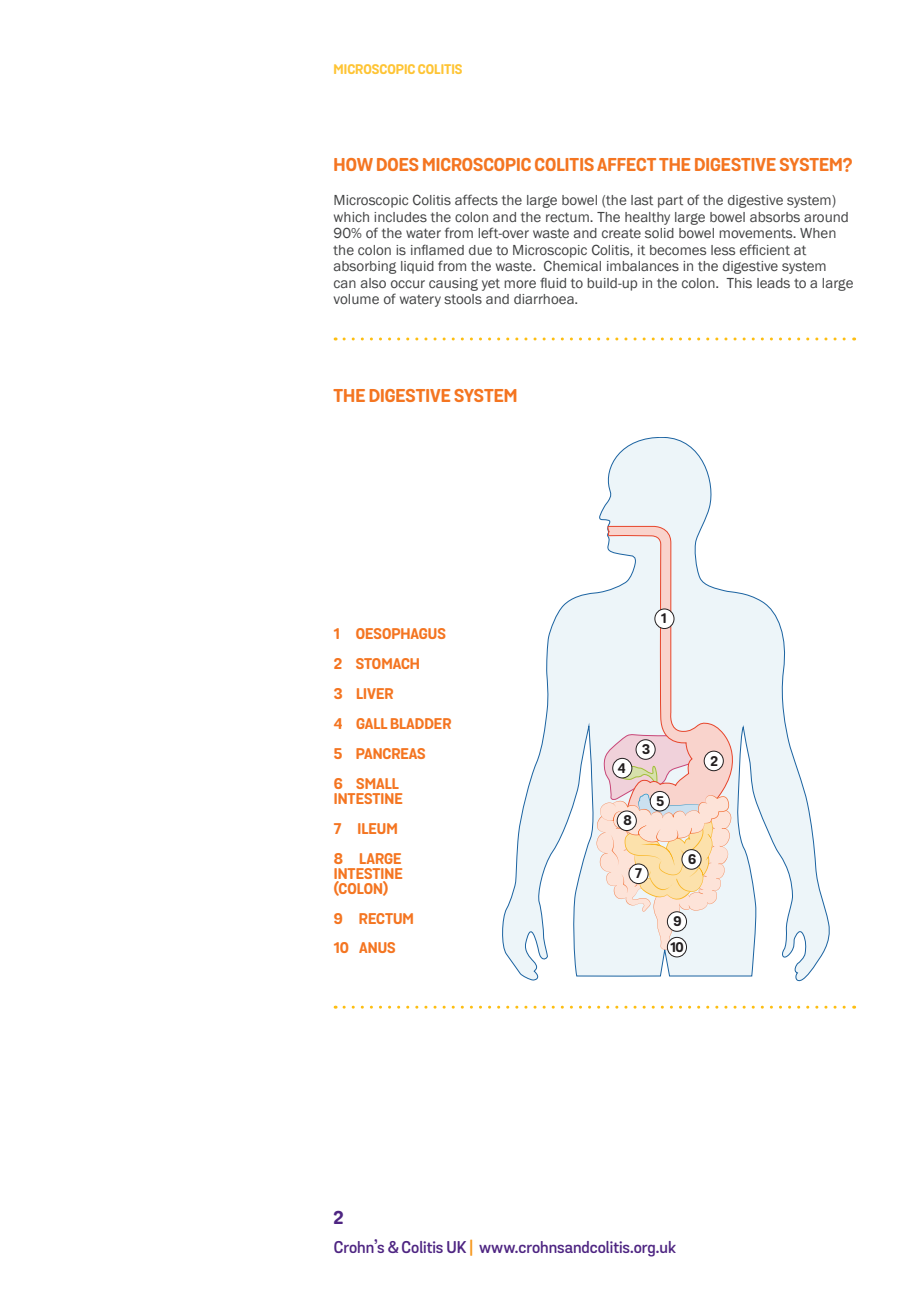
<style>
.page{position:relative;width:919px;height:1289px;background:#fff}
.page>*{position:absolute;margin:0;border:0;box-sizing:border-box;transform-origin:0 0}
.t1{font:700 18px "Grota Sans Rounded";color:#f47521}
.t2{font:700 18px "Grota Sans Rounded";color:#4e2582}
.t3{font:600 16.5px "Grota Sans Rounded";color:#4e2582}
.t4{font:15px/16.5px "Franklin Gothic";color:#414243}
.t5{font:700 15px/30px "Grota Sans Rounded";color:#f47521}
.t6{font:700 13.5px "Grota Sans Rounded";color:#fec434}
.t7{font:700 13.5px/25.7px "Grota Sans Rounded";color:#231f20}
.s1{color:#f7981d}
</style>
<div class="page">
<svg style="left:502px;top:437px;width:327px;height:544px"></svg>
<svg style="left:596px;top:525px;width:149px;height:426px;background:#f0e8e4"></svg>
<div style="left:654px;top:609px;width:20px;height:19px;background:#fff;border-radius:50%"></div>
<div style="left:654px;top:608px;width:20px;height:21px;border:1px solid #231f20;border-radius:50%"></div>
<div style="left:704px;top:751px;width:19px;height:19px;background:#fff;border-radius:50%"></div>
<div style="left:703px;top:750px;width:20px;height:21px;border:1px solid #231f20;border-radius:50%"></div>
<div style="left:636px;top:739px;width:19px;height:20px;background:#fff;border-radius:50%"></div>
<div style="left:635px;top:739px;width:20px;height:20px;border:1px solid #231f20;border-radius:50%"></div>
<div style="left:612px;top:758px;width:19px;height:20px;background:#fff;border-radius:50%"></div>
<div style="left:612px;top:758px;width:20px;height:20px;border:1px solid #231f20;border-radius:50%"></div>
<div style="left:650px;top:791px;width:19px;height:20px;background:#fff;border-radius:50%"></div>
<div style="left:649px;top:791px;width:20px;height:20px;border:1px solid #231f20;border-radius:50%"></div>
<div style="left:617px;top:811px;width:19px;height:19px;background:#fff;border-radius:50%"></div>
<div style="left:616px;top:810px;width:20px;height:21px;border:1px solid #231f20;border-radius:50%"></div>
<div style="left:682px;top:849px;width:19px;height:20px;background:#fff;border-radius:50%"></div>
<div style="left:681px;top:849px;width:20px;height:20px;border:1px solid #231f20;border-radius:50%"></div>
<div style="left:629px;top:864px;width:19px;height:19px;background:#fff;border-radius:50%"></div>
<div style="left:628px;top:863px;width:20px;height:20px;border:1px solid #231f20;border-radius:50%"></div>
<div style="left:667px;top:911px;width:19px;height:20px;background:#fff;border-radius:50%"></div>
<div style="left:667px;top:911px;width:19px;height:20px;border:1px solid #231f20;border-radius:50%"></div>
<div style="left:667px;top:937px;width:19px;height:19px;background:#fff;border-radius:50%"></div>
<div style="left:667px;top:937px;width:19px;height:20px;border:1px solid #231f20;border-radius:50%"></div>
<svg style="left:344px;top:337px;width:510px;height:3px"></svg>
<svg style="left:344px;top:1005px;width:510px;height:3px"></svg>
<p class="t6" style="left:333px;top:61px;width:130px">MICROSCOPIC COLITIS</p>
<p class="t1" style="left:333px;top:153px;width:520px">HOW DOES MICROSCOPIC COLITIS AFFECT THE DIGESTIVE SYSTEM?</p>
<p class="t4" style="left:333px;top:192px;width:521px">Microscopic Colitis affects the large bowel (the last part of the digestive system) which includes the colon and the rectum. The healthy large bowel absorbs around 90% of the water from left-over waste and create solid bowel movements. When the colon is inflamed due to Microscopic Colitis, it becomes less efficient at absorbing liquid from the waste. Chemical imbalances in the digestive system can also occur causing yet more fluid to build-up in the colon. This leads to a large volume of watery stools and diarrhoea.</p>
<p class="t1" style="left:333px;top:384px;width:185px">THE DIGESTIVE SYSTEM</p>
<p class="t5" style="left:334px;top:620px;width:119px">1 OESOPHAGUS<br>2 STOMACH<br>3 LIVER<br>4 GALL BLADDER<br>5 PANCREAS<br>6 SMALL</p>
<p class="t5" style="left:334px;top:785px;width:70px">INTESTINE<br>7 ILEUM<br>8 LARGE</p>
<p class="t5" style="left:334px;top:867px;width:70px;line-height:15px">INTESTINE (COLON)</p>
<p class="t5" style="left:334px;top:905px;width:82px;line-height:28.5px">9 RECTUM<br>10 ANUS</p>
<p class="t7" style="left:661px;top:606px;width:7px">1</p>
<p class="t7" style="left:617px;top:756px;width:9px">4</p>
<p class="t7" style="left:623px;top:808px;width:10px">8</p>
<p class="t7" style="left:642px;top:737px;width:10px">3</p>
<p class="t7" style="left:656px;top:789px;width:9px">5</p>
<p class="t7" style="left:635px;top:861px;width:8px">7</p>
<p class="t7" style="left:710px;top:748px;width:9px">2</p>
<p class="t7" style="left:688px;top:847px;width:10px">6</p>
<p class="t7" style="left:670px;top:909px;width:15px">9<br>10</p>
<p class="t2" style="left:333px;top:1206px;width:12px">2</p>
<p class="t3" style="left:334px;top:1236px;width:343px">Crohn’s &amp; Colitis UK <span class="s1">|</span> www.crohnsandcolitis.org.uk</p>
</div>
